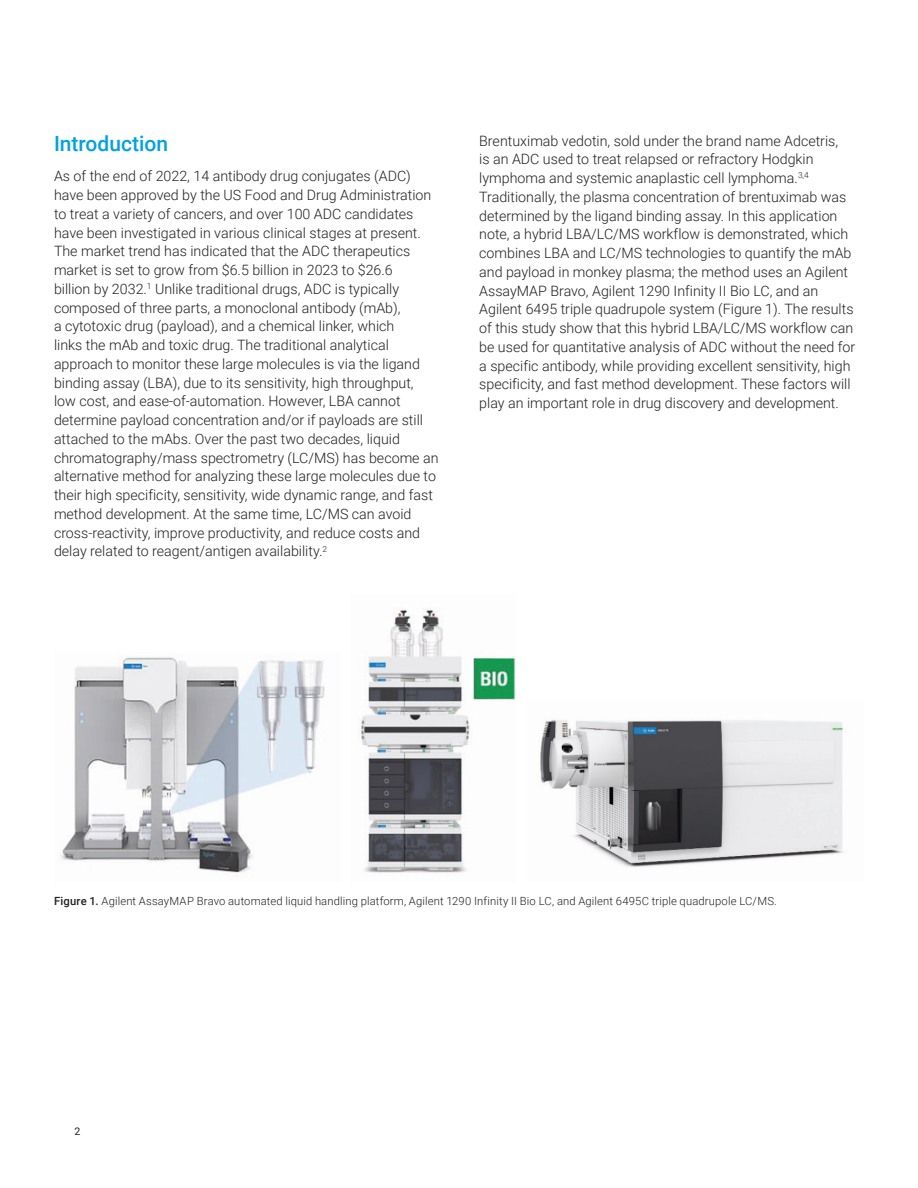
<style>
.page{position:relative;width:918px;height:1188px;background:#fff}
.page>*{position:absolute;margin:0;border:0;box-sizing:border-box;transform-origin:0 0}
.Header_1{font:500 21px "Roboto";color:#00a1e3}
.Text{font:300 14.25px/18.8px "Roboto";color:#231f20}
.t1{font:300 11.25px "Roboto";letter-spacing:.01em;color:#231f20}
.t2{font:10.5px "Roboto";color:#231f20}
.s1{font-weight:500}
</style>
<div class="page">
<img style="left:361px;top:608px;width:155px;height:265px">
<img style="left:540px;top:720px;width:304px;height:147px">
<img style="left:60px;top:655px;width:265px;height:218px">
<p class="Header_1" style="left:54px;top:129px;width:116px">Introduction</p>
<p class="Text" style="left:54px;top:166px;width:386px">As of the end of 2022, 14 antibody drug conjugates (ADC) have been approved by the US Food and Drug Administration to treat a variety of cancers, and over 100 ADC candidates have been investigated in various clinical stages at present.<br>The market trend has indicated that the ADC therapeutics market is set to grow from $6.5 billion in 2023 to $26.6<br>billion by 2032.<sup>1</sup> Unlike traditional drugs, ADC is typically composed of three parts, a monoclonal antibody (mAb),<br>a cytotoxic drug (payload), and a chemical linker, which<br>links the mAb and toxic drug. The traditional analytical approach to monitor these large molecules is via the ligand binding assay (LBA), due to its sensitivity, high throughput, low cost, and ease-of-automation. However, LBA cannot determine payload concentration and/or if payloads are still attached to the mAbs. Over the past two decades, liquid chromatography/mass spectrometry (LC/MS) has become an alternative method for analyzing these large molecules due to their high specificity, sensitivity, wide dynamic range, and fast method development. At the same time, LC/MS can avoid cross-reactivity, improve productivity, and reduce costs and delay related to reagent/antigen availability.<sup>2</sup></p>
<p class="Text" style="left:479px;top:131px;width:378px">Brentuximab vedotin, sold under the brand name Adcetris,<br>is an ADC used to treat relapsed or refractory Hodgkin lymphoma and systemic anaplastic cell lymphoma.<sup>3,4<br></sup>Traditionally, the plasma concentration of brentuximab was determined by the ligand binding assay. In this application note, a hybrid LBA/LC/MS workflow is demonstrated, which combines LBA and LC/MS technologies to quantify the mAb and payload in monkey plasma; the method uses an Agilent AssayMAP Bravo, Agilent 1290 Infinity II Bio LC, and an Agilent 6495 triple quadrupole system (Figure 1). The results of this study show that this hybrid LBA/LC/MS workflow can be used for quantitative analysis of ADC without the need for a specific antibody, while providing excellent sensitivity, high specificity, and fast method development. These factors will play an important role in drug discovery and development.</p>
<p class="t1" style="left:54px;top:893px;width:725px"><span class="s1">Figure 1.</span> Agilent AssayMAP Bravo automated liquid handling platform, Agilent 1290 Infinity II Bio LC, and Agilent 6495C triple quadrupole LC/MS.</p>
<p class="t2" style="left:75px;top:1124px;width:7px">2</p>
</div>
